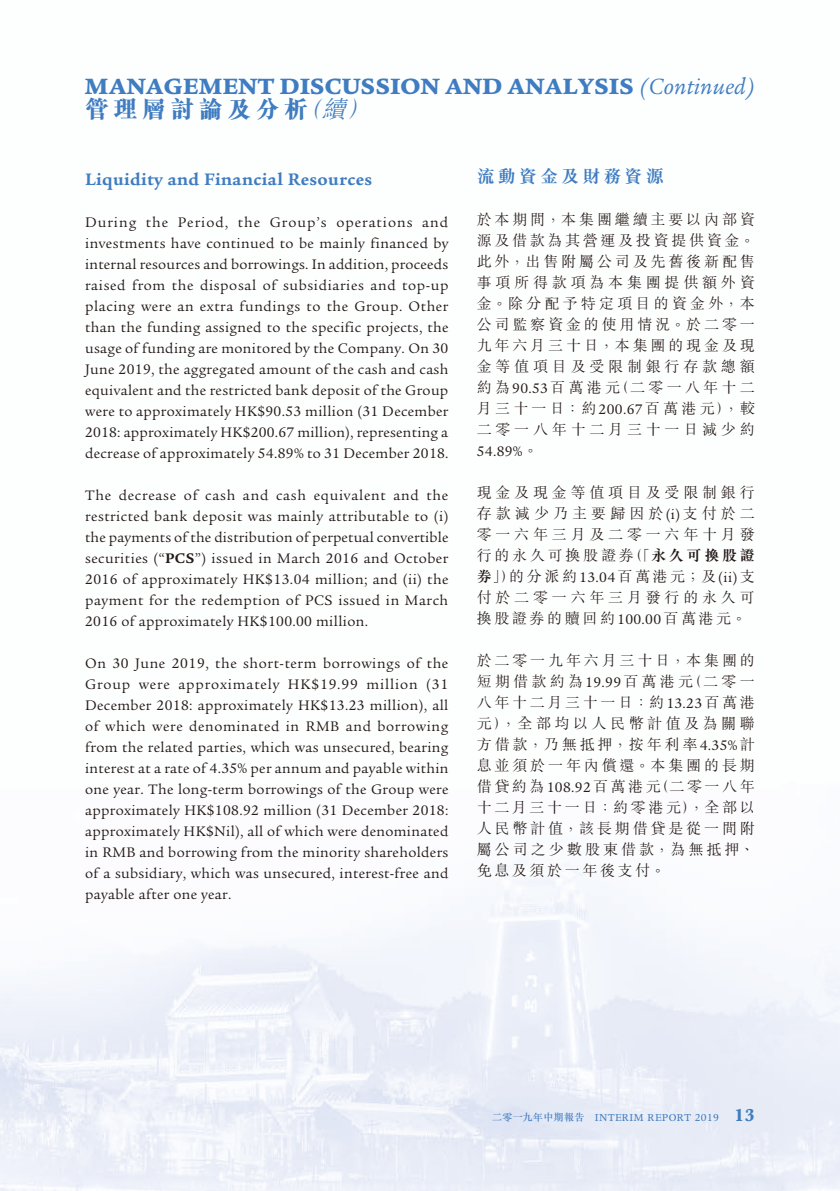
<style>
.page{position:relative;width:840px;height:1191px;background:#fff}
.page>*{position:absolute;margin:0;border:0;box-sizing:border-box;transform-origin:0 0}
.t1{font:900 24px "Legacy Serif Std";letter-spacing:.015em;color:#3f7cc0}
.t2{font:800 24px "M Sung HK";letter-spacing:.185em;color:#3f7cc0}
._02_Head2{font:700 18px "Legacy Serif Std";letter-spacing:.02em;color:#3f7cc0}
._22_C_Head2{font:700 18px "M Sung HK";letter-spacing:.17em;color:#3f7cc0}
._00_Body{font:15px/21px "Legacy Serif Std";letter-spacing:.02em;color:#231916;text-align:justify}
._20_C_Body{font:300 15px/21px "M Sung HK";letter-spacing:.2em;color:#231916;text-align:justify}
.t3{font:12px "Apollo MT Std";letter-spacing:.025em;color:#3f7cc0}
.s1{font-weight:400;font-style:italic}
.s2{font-weight:300;font-style:italic}
.s3{font-weight:700}
.s4{font-family:"Legacy Serif Std";font-weight:400}
.s5{font-family:"M Sung HK";font-weight:500;font-size:10px}
.s6{font-family:"M Sung HK";font-weight:700;font-size:18px}
</style>
<div class="page">
<img style="left:0;top:864px;width:839px;height:327px">
<h1 class="t1" style="left:85px;top:72px;width:671px">MANAGEMENT DISCUSSION AND ANALYSIS <span class="s1">(Continued)</span></h1>
<h1 class="t2" style="left:85px;top:97px;width:294px">管理層討論及分析<span class="s2">（續）</span></h1>
<p class="_02_Head2" style="left:85px;top:169px;width:288px">Liquidity and Financial Resources</p>
<p class="_00_Body" style="left:85px;top:212px;width:365px">During the Period, the Group’s operations and investments have continued to be mainly financed by internal resources and borrowings. In addition, proceeds raised from the disposal of subsidiaries and top-up placing were an extra fundings to the Group. Other than the funding assigned to the specific projects, the usage of funding are monitored by the Company. On 30<br>June 2019, the aggregated amount of the cash and cash equivalent and the restricted bank deposit of the Group were to approximately HK$90.53 million (31 December 2018: approximately HK$200.67 million), representing a decrease of approximately 54.89% to 31 December 2018.</p>
<p class="_00_Body" style="left:85px;top:485px;width:365px">The decrease of cash and cash equivalent and the restricted bank deposit was mainly attributable to (i) the payments of the distribution of perpetual convertible securities (“<span class="s3">PCS</span>”) issued in March 2016 and October 2016 of approximately HK$13.04 million; and (ii) the payment for the redemption of PCS issued in March 2016 of approximately HK$100.00 million.</p>
<p class="_00_Body" style="left:85px;top:653px;width:364px">On 30 June 2019, the short-term borrowings of the Group were approximately HK$19.99 million (31<br>December 2018: approximately HK$13.23 million), all of which were denominated in RMB and borrowing from the related parties, which was unsecured, bearing interest at a rate of 4.35% per annum and payable within one year. The long-term borrowings of the Group were approximately HK$108.92 million (31 December 2018: approximately HK$Nil), all of which were denominated in RMB and borrowing from the minority shareholders of a subsidiary, which was unsecured, interest-free and payable after one year.</p>
<p class="_22_C_Head2" style="left:476px;top:167px;width:188px">流動資金及財務資源</p>
<p class="_20_C_Body" style="left:476px;top:208px;width:279px">於本期間，本集團繼續主要以內部資源及借款為其營運及投資提供資金。此外，出售附屬公司及先舊後新配售事項所得款項為本集團提供額外資金。除分配予特定項目的資金外，本公司監察資金的使用情況。於二零一九年六月三十日，本集團的現金及現金等值項目及受限制銀行存款總額約為<span class="s4">90.53</span>百萬港元（二零一八年十二月三十一日：約<span class="s4">200.67</span>百萬港元），較二零一八年十二月三十一日減少約<span class="s4">54.89%</span>。</p>
<p class="_20_C_Body" style="left:476px;top:481px;width:279px">現金及現金等值項目及受限制銀行存款減少乃主要歸因於<span class="s4">(i)</span>支付於二零一六年三月及二零一六年十月發行的永久可換股證券（「<span class="s3">永久可換股證券</span>」）的分派約<span class="s4">13.04</span>百萬港元；及<span class="s4">(ii)</span>支付於二零一六年三月發行的永久可換股證券的贖回約<span class="s4">100.00</span>百萬港元。</p>
<p class="_20_C_Body" style="left:476px;top:649px;width:279px">於二零一九年六月三十日，本集團的短期借款約為<span class="s4">19.99</span>百萬港元（二零一八年十二月三十一日：約<span class="s4">13.23</span>百萬港元），全部均以人民幣計值及為關聯方借款，乃無抵押，按年利率<span class="s4">4.35%</span>計息並須於一年內償還。本集團的長期借貸約為<span class="s4">108.92</span>百萬港元（二零一八年十二月三十一日：約零港元），全部以人民幣計值，該長期借貸是從一間附屬公司之少數股東借款，為無抵押、免息及須於一年後支付。</p>
<p class="t3" style="left:492px;top:1111px;width:264px"><span class="s5">二零一九年中期報告</span> INTERIM REPORT 2019 <span class="s6">13</span></p>
</div>
